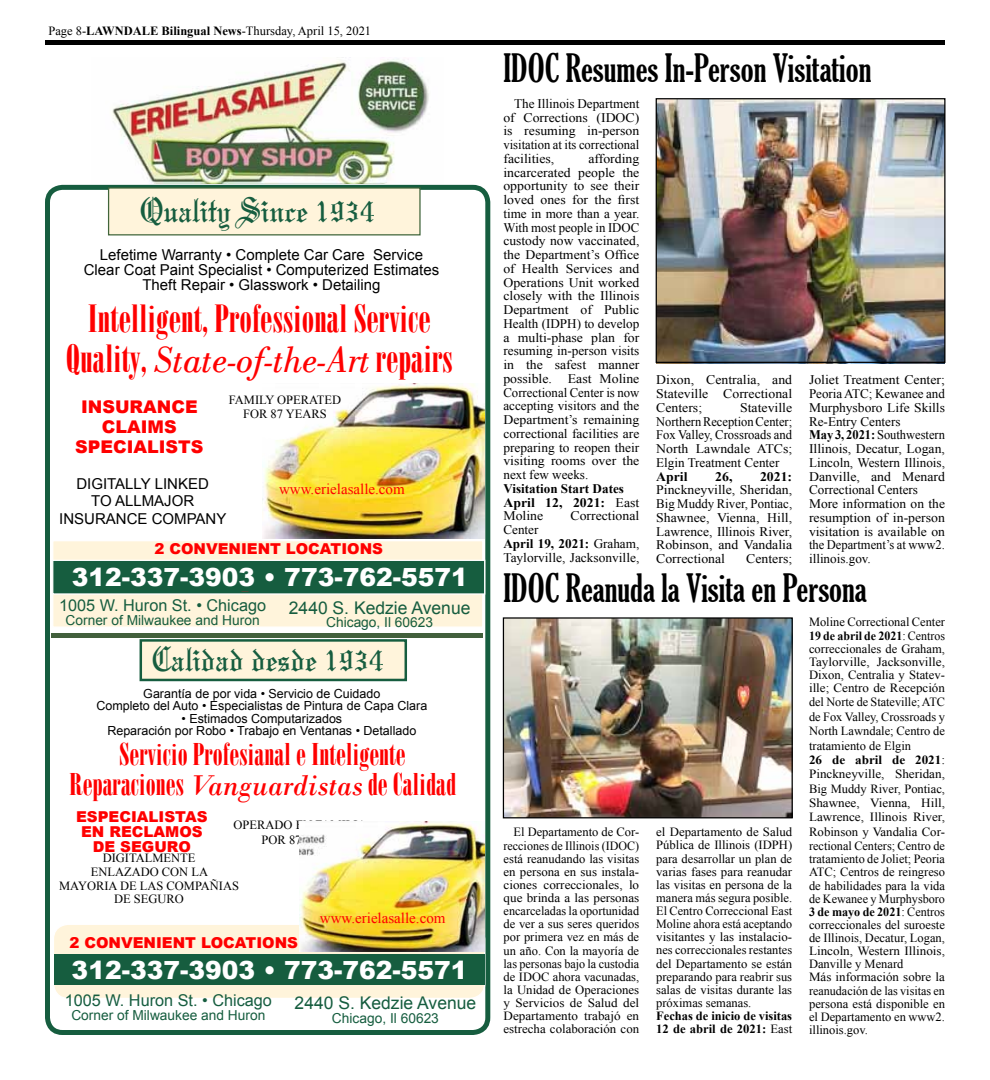
<style>
.page{position:relative;width:990px;height:1080px;background:#fff}
.page>*{position:absolute;margin:0;border:0;box-sizing:border-box;transform-origin:0 0}
.t1{font:extra-condensed 37.5px "Gloucester";color:#000}
.t2{font:37.5px "Mariage";color:#165d3f}
.t3{font:37.5px "Bodoni Poster Compressed";color:#f00}
.t4{font:italic 37.5px "Bodoni";color:#f00}
.t5{font:30px/30px "Bodoni Poster Compressed";color:#f00;text-align:center}
.t6{font:900 25px "Arial";color:#fff}
.t7{font:17.5px "Arial";color:#165d3f}
.t8{font:900 17.5px/20px "Arial";color:#f00;text-align:center}
.t9{font:16.25px "Arial";color:#165d3f}
.t10{font:15px/15px "Arial";color:#000;text-align:center}
.t11{font:900 15px/15px "Arial";color:#f00;text-align:center}
.t12{font:15px "Times New Roman";color:#f00}
.t13{font:13.75px "Arial";color:#165d3f}
.t14{font:13.12px/13.8px "Times New Roman";color:#000;text-align:justify;scale:1.05 1}
.t15{font:13.12px/13.8px "Times New Roman";color:#000;text-align:justify}
.t16{font:700 13.12px/13.8px "Times New Roman";color:#000}
.t17{font:700 13.12px "Times New Roman";color:#000;scale:1.05 1}
.t18{font:12.5px/13.1px "Times New Roman";color:#000;text-align:center}
.t19{font:12.5px/12.5px "Arial";color:#000;text-align:center}
.t20{font:700 12.5px/13.1px "Times New Roman";color:#000}
.s1{font-weight:700}
.s2{font-family:"Bodoni Poster Compressed";font-style:normal}
.s3{font-family:"Bodoni";font-style:italic}
.s4{font-weight:400}
</style>
<div class="page">
<div style="left:45px;top:185px;width:445px;height:850px;border:5px solid #165d3f;border-radius:15px"></div>
<img style="left:112px;top:59px;width:317px;height:125px">
<div style="left:108px;top:187px;width:313px;height:48px;background:#fff4db;border:1px solid #40653a"></div>
<img style="left:263px;top:383px;width:221px;height:156px">
<div style="left:244px;top:398px;width:62px;height:41px;background:#fff;border-radius:50%"></div>
<div style="left:244px;top:398px;width:63px;height:42px;border:1px solid #fff;border-radius:50%"></div>
<div style="left:52px;top:540px;width:431px;height:88px;background:#fff4db;border:1px solid #fff"></div>
<div style="left:52px;top:560px;width:433px;height:35px;background:#165d3f;border:1px solid #fff"></div>
<div style="left:52px;top:633px;width:431px;height:5px;background:#42603c"></div>
<div style="left:140px;top:639px;width:267px;height:42px;background:#fff4db;border:2px solid #165d3f"></div>
<div style="left:53px;top:924px;width:432px;height:74px;background:#fff4db;border-radius:15px"></div>
<div style="left:53px;top:924px;width:432px;height:75px;border:1px solid #fff;border-radius:15px"></div>
<div style="left:55px;top:954px;width:430px;height:30px;background:#165d3f"></div>
<div style="left:45px;top:40px;width:900px;height:5px;background:#000"></div>
<img style="left:300px;top:822px;width:185px;height:130px">
<img style="left:656px;top:100px;width:289px;height:264px">
<div style="left:656px;top:98px;width:290px;height:265px;border:1px solid #000"></div>
<img style="left:505px;top:619px;width:286px;height:197px">
<div style="left:503px;top:617px;width:290px;height:201px;border:1px solid #000"></div>
<p class="t18" style="left:48px;top:24px;width:324px">Page 8-<span class="s1">LAWNDALE Bilingual News</span>-Thursday, April 15, 2021</p>
<h1 class="t2" style="left:139px;top:189px;width:237px">Quality Since 1934</h1>
<p class="t10" style="left:84px;top:247px;width:357px">Lefetime Warranty • Complete Car Care Service<br>Clear Coat Paint Specialist • Computerized Estimates<br>Theft Repair • Glasswork • Detailing</p>
<h1 class="t3" style="left:88px;top:296px;width:345px">Intelligent, Professional Service</h1>
<h1 class="t4" style="left:66px;top:338px;width:389px"><span class="s2">Quality,</span> State-of-the-Art <span class="s2">repairs</span></h1>
<p class="t18" style="left:229px;top:393px;width:114px;line-height:13.8px">FAMILY OPERATED<br>FOR 87 YEARS</p>
<h3 class="t8" style="left:75px;top:396px;width:130px">INSURANCE<br>CLAIMS<br>SPECIALISTS</h3>
<p class="t10" style="left:59px;top:475px;width:169px;line-height:17.5px">DIGITALLY LINKED<br>TO ALLMAJOR<br>INSURANCE COMPANY</p>
<p class="t11" style="left:154px;top:541px;width:230px">2 CONVENIENT LOCATIONS</p>
<p class="t12" style="left:279px;top:479px;width:127px">www.erielasalle.com</p>
<h3 class="t6" style="left:72px;top:559px;width:397px">312-337-3903 • 773-762-5571</h3>
<h3 class="t9" style="left:59px;top:595px;width:209px">1005 W. Huron St. • Chicago</h3>
<p class="t13" style="left:66px;top:611px;width:196px">Corner of Milwaukee and Huron</p>
<h3 class="t7" style="left:289px;top:596px;width:183px">2440 S. Kedzie Avenue</h3>
<p class="t13" style="left:326px;top:614px;width:109px">Chicago, Il 60623</p>
<h1 class="t2" style="left:152px;top:639px;width:234px">Calidad desde 1934</h1>
<p class="t19" style="left:96px;top:687px;width:332px">Garantía de por vida • Servicio de Cuidado<br>Completo del Auto • Especialistas de Pintura de Capa Clara</p>
<p class="t19" style="left:107px;top:712px;width:310px">• Estimados Computarizados<br>Reparación por Robo • Trabajo en Ventanas • Detallado</p>
<h2 class="t5" style="left:69px;top:739px;width:388px">Servicio Profesianal e Inteligente<br>Reparaciones <span class="s3">Vanguardistas</span> de Calidad</h2>
<p class="t11" style="left:76px;top:809px;width:133px">ESPECIALISTAS<br>EN RECLAMOS<br>DE SEGURO</p>
<p class="t18" style="left:234px;top:817px;width:135px;line-height:15px">OPERADO EN FAMILIA<br>POR 87 AÑOS</p>
<p class="t18" style="left:59px;top:851px;width:182px;line-height:13.8px">DIGITALMENTE<br>ENLAZADO CON LA<br>MAYORIA DE LAS COMPAÑIAS<br>DE SEGURO</p>
<p class="t11" style="left:69px;top:935px;width:230px">2 CONVENIENT LOCATIONS</p>
<p class="t12" style="left:320px;top:908px;width:127px">www.erielasalle.com</p>
<h3 class="t6" style="left:72px;top:952px;width:397px">312-337-3903 • 773-762-5571</h3>
<h3 class="t9" style="left:65px;top:990px;width:209px">1005 W. Huron St. • Chicago</h3>
<p class="t13" style="left:71px;top:1006px;width:196px">Corner of Milwaukee and Huron</p>
<h3 class="t7" style="left:295px;top:991px;width:183px">2440 S. Kedzie Avenue</h3>
<p class="t13" style="left:332px;top:1009px;width:109px">Chicago, Il 60623</p>
<h1 class="t1" style="left:503px;top:47px;width:370px">IDOC Resumes In-Person Visitation</h1>
<p class="t15" style="left:503px;top:96px;width:137px;text-indent:11px">The Illinois Department of Corrections (IDOC) is resuming in-person visitation at its correctional facilities,</p>
<p class="t14" style="left:503px;top:151px;width:131px;text-indent:85px">affording incarcerated people the opportunity to see their loved ones for the first time in more than a year.<br>With most people in IDOC custody now vaccinated, the Department’s Office of Health Services and Operations Unit worked closely with the Illinois Department of Public Health (IDPH) to develop a multi-phase plan for resuming in-person visits in the safest manner possible. East Moline Correctional Center is now accepting visitors and the Department’s remaining correctional facilities are preparing to reopen their visiting rooms over the next few weeks.</p>
<p class="t16" style="left:503px;top:481px;width:137px">Visitation Start Dates<br>April 12, 2021: <span class="s4">East<br>Moline</span></p>
<p class="t14" style="left:656px;top:373px;width:131px">Dixon, Centralia, and Stateville Correctional Centers;</p>
<p class="t14" style="left:809px;top:373px;width:131px;text-align:left">Joliet Treatment Center;<br>Peoria ATC; Kewanee and<br>Murphysboro Life Skills<br>Re-Entry Centers<br><span class="s1">May 3, 2021:</span> Southwestern<br>Illinois, Decatur, Logan,<br>Lincoln, Western Illinois,<br>Danville, and Menard<br>Correctional Centers<br>More information on the resumption of in-person visitation is available on the Department’s at www2. illinois.gov.</p>
<h1 class="t1" style="left:503px;top:566px;width:365px">IDOC Reanuda la Visita en Persona</h1>
<p class="t14" style="left:656px;top:400px;width:131px;text-indent:84px">Stateville Northern Reception Center; Fox Valley, Crossroads and North Lawndale ATCs; Elgin Treatment Center</p>
<p class="t17" style="left:656px;top:467px;width:31px">April</p>
<p class="t17" style="left:715px;top:467px;width:18px">26,</p>
<p class="t17" style="left:760px;top:467px;width:32px">2021:</p>
<p class="t14" style="left:656px;top:483px;width:131px">Pinckneyville, Sheridan, Big Muddy River, Pontiac, Shawnee, Vienna, Hill, Lawrence, Illinois River, Robinson, and Vandalia Correctional</p>
<p class="t14" style="left:570px;top:509px;width:67px">Correctional</p>
<p class="t15" style="left:503px;top:523px;width:137px;text-align:left">Center<br><span class="s1">April 19, 2021:</span> Graham,<br>Taylorville, Jacksonville,</p>
<p class="t14" style="left:746px;top:552px;width:45px">Centers;</p>
<p class="t18" style="left:504px;top:825px;width:137px;text-align:justify;text-indent:10px">El Departamento de Cor&shy;recciones de Illinois (IDOC) está reanudando las visitas en persona en sus instala&shy;ciones correccionales, lo que brinda a las personas encarceladas la oportunidad de ver a sus seres queridos por primera vez en más de un año. Con la mayoría de las personas bajo la custodia de IDOC ahora vacunadas, la Unidad de Operaciones y Servicios de Salud del Departamento trabajó en estrecha colaboración con</p>
<p class="t18" style="left:656px;top:825px;width:137px;text-align:justify">el Departamento de Salud Pública de Illinois (IDPH) para desarrollar un plan de varias fases para reanudar las visitas en persona de la manera más segura posible.<br>El Centro Correccional East Moline ahora está aceptando visitantes y las instalacio&shy;nes correccionales restantes del Departamento se están preparando para reabrir sus salas de visitas durante las próximas semanas.</p>
<p class="t20" style="left:656px;top:1009px;width:137px">Fechas de inicio de visitas<br>12 de abril de 2021: <span class="s4">East</span></p>
<p class="t18" style="left:809px;top:616px;width:137px;text-align:justify">Moline Correctional Center <span class="s1">19 de abril de 2021</span>: Centros correccionales de Graham, Taylorville, Jacksonville, Dixon, Centralia y Statev&shy;ille; Centro de Recepción</p>
<p class="t18" style="left:809px;top:695px;width:137px;line-height:14.4px;text-align:left">del Norte de Stateville; ATC de Fox Valley, Crossroads y<br>North Lawndale; Centro de tratamiento de Elgin<br><span class="s1">26 de abril de 2021</span>:<br>Pinckneyville, Sheridan,<br>Big Muddy River, Pontiac,<br>Shawnee, Vienna, Hill,<br>Lawrence, Illinois River,<br>Robinson y Vandalia Cor&shy;rectional Centers; Centro de</p>
<p class="t18" style="left:809px;top:852px;width:137px;text-align:left">tratamiento de Joliet; Peoria<br>ATC; Centros de reingreso de habilidades para la vida de Kewanee y Murphysboro<br><span class="s1">3 de mayo de 2021</span>: Centros correccionales del suroeste de Illinois, Decatur, Logan,<br>Lincoln, Western Illinois,<br>Danville y Menard<br>Más información sobre la reanudación de las visitas en persona está disponible en el Departamento en www2. illinois.gov.</p>
</div>
